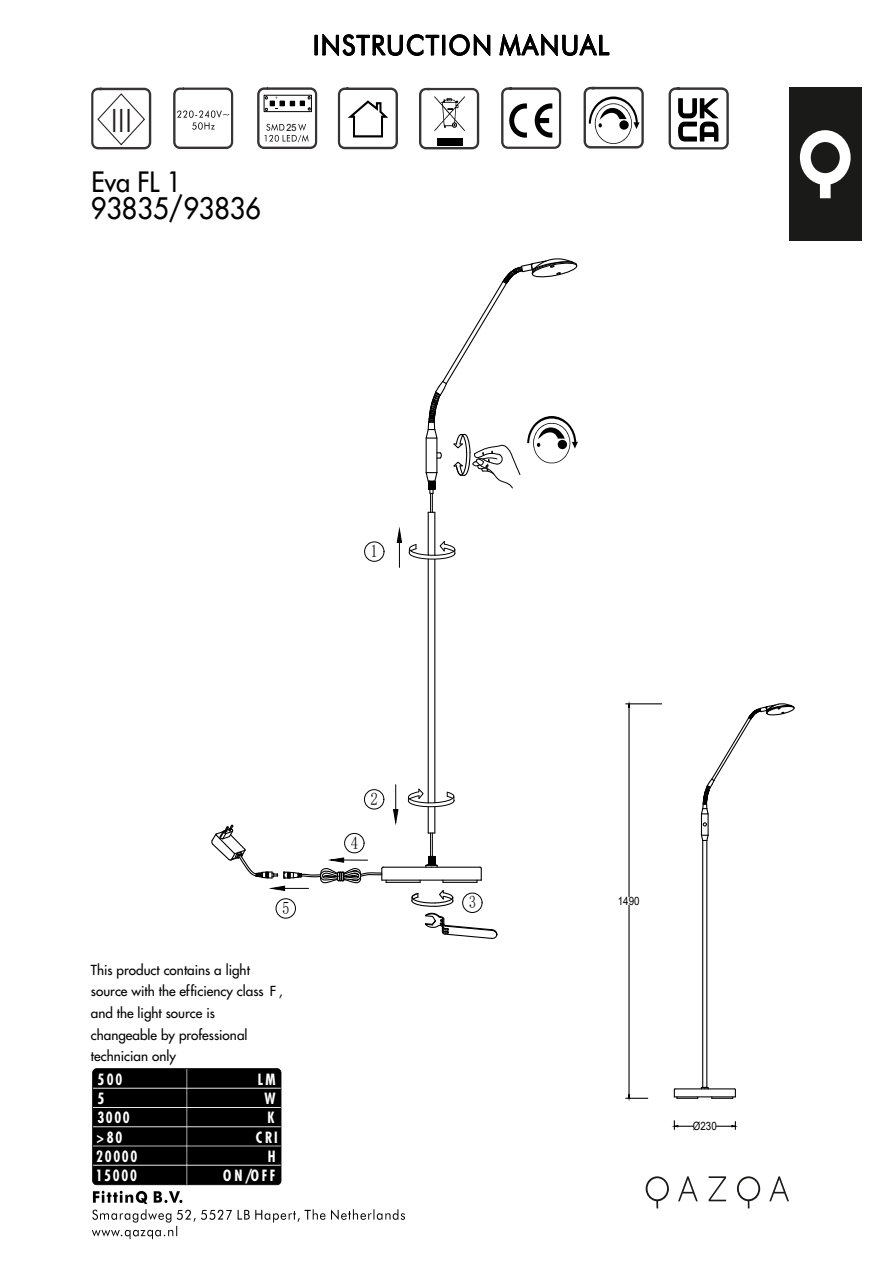
<style>
.page{position:relative;width:893px;height:1263px;background:#fff}
.page>*{position:absolute;margin:0;border:0;box-sizing:border-box;transform-origin:0 0}
.t1{font:30.6px "Futura Std";color:#221e1f;scale:.78 1}
.t2{font:500 28.8px "Futura Std";color:#000;scale:.93 1}
.t3{font:500 27.3px "Futura Std";color:#000;scale:.93 1}
.t4{font:17.4px "Sim Sun";color:#000;scale:.85 1}
.t5{font:700 condensed 15.15px "Futura Std";letter-spacing:.125em;color:#fefefe;scale:.93 1}
.t6{font:500 13.5px/21.6px "Futura Std";color:#000}
.t7{font:11.4px "Arial";color:#000;scale:.85 1}
.t8{font:10.05px "Arial";color:#000;scale:.91 1}
</style>
<div class="page">
<div style="left:789px;top:88px;width:72px;height:153px;background:#1a1a18"></div>
<svg style="left:800px;top:130px;width:50px;height:68px"></svg>
<div style="left:315px;top:35px;width:2px;height:20px;border:1px solid #000"></div>
<svg style="left:322px;top:34px;width:117px;height:22px"></svg>
<div style="left:442px;top:35px;width:3px;height:20px;border:1px solid #000"></div>
<svg style="left:449px;top:34px;width:41px;height:22px"></svg>
<svg style="left:499px;top:34px;width:110px;height:22px"></svg>
<svg style="left:173px;top:88px;width:60px;height:61px"></svg>
<svg style="left:338px;top:88px;width:60px;height:61px"></svg>
<svg style="left:419px;top:88px;width:60px;height:61px"></svg>
<svg style="left:501px;top:87px;width:60px;height:62px"></svg>
<svg style="left:583px;top:87px;width:61px;height:62px"></svg>
<svg style="left:257px;top:87px;width:60px;height:62px"></svg>
<svg style="left:646px;top:1176px;width:23px;height:32px"></svg>
<svg style="left:737px;top:1176px;width:23px;height:32px"></svg>
<svg style="left:678px;top:1176px;width:20px;height:25px"></svg>
<svg style="left:769px;top:1176px;width:20px;height:25px"></svg>
<svg style="left:708px;top:1176px;width:18px;height:25px"></svg>
<svg style="left:668px;top:87px;width:61px;height:62px"></svg>
<svg style="left:91px;top:88px;width:60px;height:61px"></svg>
<div style="left:92px;top:1068px;width:189px;height:117px;background:#000"></div>
<hr style="left:93px;top:1165px;width:94px;height:1px;background:#fefefe">
<hr style="left:187px;top:1165px;width:94px;height:1px;background:#fefefe">
<hr style="left:93px;top:1146px;width:94px;height:1px;background:#fefefe">
<hr style="left:187px;top:1146px;width:94px;height:1px;background:#fefefe">
<hr style="left:93px;top:1126px;width:94px;height:1px;background:#fefefe">
<hr style="left:187px;top:1126px;width:94px;height:1px;background:#fefefe">
<hr style="left:93px;top:1107px;width:94px;height:1px;background:#fefefe">
<hr style="left:187px;top:1107px;width:94px;height:1px;background:#fefefe">
<hr style="left:93px;top:1088px;width:94px;height:1px;background:#fefefe">
<hr style="left:187px;top:1088px;width:94px;height:1px;background:#fefefe">
<svg style="left:92px;top:1191px;width:313px;height:48px"></svg>
<hr style="left:382px;top:880px;width:99px;height:1px;background:#000">
<hr style="left:383px;top:867px;width:48px;height:1px;background:#000">
<hr style="left:434px;top:559px;width:1px;height:244px;background:#000">
<hr style="left:434px;top:512px;width:1px;height:43px;background:#000">
<hr style="left:431px;top:867px;width:49px;height:1px;background:#000">
<hr style="left:428px;top:559px;width:1px;height:244px;background:#000">
<hr style="left:428px;top:512px;width:1px;height:43px;background:#000">
<hr style="left:386px;top:882px;width:34px;height:1px;background:#000">
<hr style="left:443px;top:882px;width:34px;height:1px;background:#000">
<svg style="left:476px;top:866px;width:6px;height:16px"></svg>
<svg style="left:393px;top:785px;width:6px;height:38px"></svg>
<div style="left:364px;top:789px;width:20px;height:20px;border:1px solid #000;border-radius:50%"></div>
<svg style="left:407px;top:788px;width:49px;height:80px"></svg>
<svg style="left:396px;top:529px;width:60px;height:38px"></svg>
<div style="left:364px;top:542px;width:20px;height:20px;border:1px solid #000;border-radius:50%"></div>
<svg style="left:411px;top:890px;width:87px;height:49px"></svg>
<div style="left:462px;top:893px;width:20px;height:20px;border:1px solid #000;border-radius:50%"></div>
<div style="left:276px;top:898px;width:20px;height:20px;border:1px solid #000;border-radius:50%"></div>
<svg style="left:211px;top:824px;width:176px;height:67px"></svg>
<hr style="left:706px;top:840px;width:1px;height:247px;background:#000">
<hr style="left:702px;top:840px;width:1px;height:247px;background:#000">
<svg style="left:673px;top:1121px;width:20px;height:8px"></svg>
<svg style="left:716px;top:1121px;width:20px;height:8px"></svg>
<svg style="left:673px;top:1086px;width:63px;height:13px"></svg>
<svg style="left:700px;top:703px;width:95px;height:139px"></svg>
<hr style="left:626px;top:703px;width:36px;height:1px;background:#000">
<hr style="left:628px;top:905px;width:1px;height:190px;background:#000">
<hr style="left:628px;top:707px;width:1px;height:190px;background:#000">
<svg style="left:626px;top:1094px;width:22px;height:5px"></svg>
<svg style="left:425px;top:258px;width:153px;height:255px"></svg>
<h1 class="t1" style="left:111px;top:103px;width:27px">III</h1>
<h3 class="t3" style="left:91px;top:168px;width:98px">Eva FL 1</h3>
<h2 class="t2" style="left:91px;top:193px;width:184px">93835/93836</h2>
<p class="t8" style="left:286px;top:122px;width:13px">25</p>
<p class="t4" style="left:371px;top:541px;width:10px">1</p>
<p class="t4" style="left:282px;top:898px;width:10px">5</p>
<p class="t6" style="left:91px;top:960px;width:193px">This product contains a light source with the efficiency class F , and the light source is changeable by professional technician only</p>
<p class="t5" style="left:97px;top:1073px;width:28px">500</p>
<p class="t5" style="left:258px;top:1073px;width:21px">LM</p>
<p class="t5" style="left:97px;top:1092px;width:9px">5</p>
<p class="t5" style="left:264px;top:1092px;width:14px">W</p>
<p class="t5" style="left:97px;top:1111px;width:36px">3000</p>
<p class="t5" style="left:267px;top:1111px;width:9px">K</p>
<p class="t5" style="left:97px;top:1130px;width:29px">&gt;80</p>
<p class="t5" style="left:256px;top:1130px;width:25px">CRI</p>
<p class="t5" style="left:96px;top:1150px;width:46px">20000</p>
<p class="t5" style="left:268px;top:1150px;width:10px">H</p>
<p class="t5" style="left:96px;top:1168px;width:46px">15000</p>
<p class="t5" style="left:223px;top:1168px;width:58px">ON/OFF</p>
<p class="t4" style="left:351px;top:832px;width:10px">4</p>
<p class="t4" style="left:371px;top:789px;width:10px">2</p>
<p class="t4" style="left:469px;top:892px;width:10px">3</p>
<p class="t7" style="left:618px;top:894px;width:27px">1490</p>
<p class="t7" style="left:693px;top:1119px;width:30px">Ø230</p>
</div>
